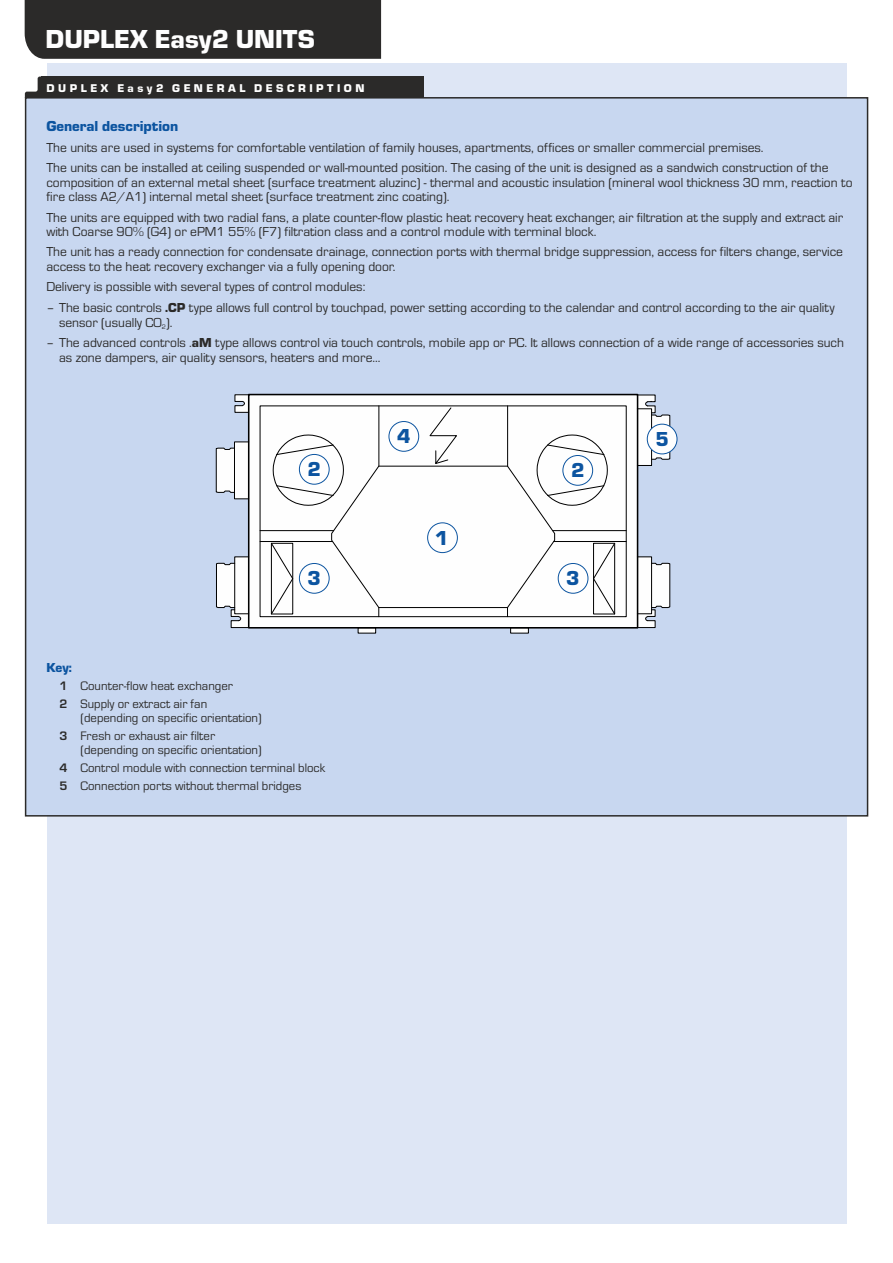
<style>
.page{position:relative;width:893px;height:1263px;background:#fff}
.page>*{position:absolute;margin:0;border:0;box-sizing:border-box;transform-origin:0 0}
.t1{font:27px "Eurostile TEE Blac";color:#fefefe}
.t2{font:21px "Eurostile TEE Blac";color:#0c54a0}
.t3{font:15px "Eurostile TEE Blac";color:#0c54a0}
.t4{font:13.5px/14.5px "Eurostile TEE";color:#2b2a29}
.t5{font:13.5px "Eurostile TEE Blac";color:#0c54a0}
.t6{font:12.75px/18px "Eurostile TEE";color:#2b2a29}
.t7{font:11.7px "Eurostile TEE Blac";letter-spacing:.3em;color:#fefefe}
.s1{font-family:"Eurostile TEE Blac"}
.s2{font-weight:700}
</style>
<div class="page">
<div style="left:47px;top:63px;width:799px;height:1160px;background:#dee6f5"></div>
<div style="left:24px;top:96px;width:845px;height:721px;background:#c8d7f0"></div>
<svg style="left:25px;top:77px;width:16px;height:21px"></svg>
<div style="left:41px;top:77px;width:383px;height:21px;background:#2b2a29"></div>
<div style="left:25px;top:0;width:356px;height:59px;background:#2b2a29"></div>
<svg style="left:216px;top:395px;width:454px;height:238px;background:#d3dae6"></svg>
<hr style="left:260px;top:541px;width:73px;height:1px;background:#000">
<hr style="left:260px;top:530px;width:74px;height:1px;background:#000">
<svg style="left:216px;top:447px;width:18px;height:46px"></svg>
<div style="left:234px;top:442px;width:15px;height:57px;border:1px solid #000"></div>
<svg style="left:234px;top:394px;width:15px;height:19px"></svg>
<div style="left:234px;top:556px;width:15px;height:58px;border:1px solid #000"></div>
<svg style="left:216px;top:563px;width:33px;height:65px;background:#d5d8dc"></svg>
<div style="left:510px;top:627px;width:19px;height:6px;border:1px solid #000"></div>
<svg style="left:270px;top:394px;width:400px;height:234px;background:#eeeff0"></svg>
<div style="left:427px;top:522px;width:31px;height:31px;background:#fefefe;border:1px solid #0c54a0;border-radius:50%"></div>
<div style="left:299px;top:454px;width:31px;height:31px;background:#fefefe;border:1px solid #0c54a0;border-radius:50%"></div>
<div style="left:299px;top:563px;width:31px;height:31px;background:#fefefe;border:1px solid #0c54a0;border-radius:50%"></div>
<div style="left:647px;top:424px;width:30px;height:30px;background:#fefefe;border:1px solid #0c54a0;border-radius:50%"></div>
<div style="left:389px;top:421px;width:30px;height:31px;background:#fefefe;border:1px solid #0c54a0;border-radius:50%"></div>
<div style="left:562px;top:455px;width:31px;height:31px;background:#fefefe;border:1px solid #0c54a0;border-radius:50%"></div>
<div style="left:558px;top:563px;width:30px;height:31px;background:#fefefe;border:1px solid #0c54a0;border-radius:50%"></div>
<h1 class="t1" style="left:46px;top:30px;width:271px">DUPLEX Easy2 UNITS</h1>
<p class="t7" style="left:47px;top:84px;width:319px">DUPLEX Easy2 GENERAL DESCRIPTION</p>
<p class="t3" style="left:46px;top:121px;width:133px">General description</p>
<p class="t4" style="left:46px;top:139px;width:784px;line-height:20.4px">The units are used in systems for comfortable ventilation of family houses, apartments, offices or smaller commercial premises.<br>The units can be installed at ceiling suspended or wall-mounted position. The casing of the unit is designed as a sandwich construction of the</p>
<p class="t4" style="left:46px;top:176px;width:808px">composition of an external metal sheet (surface treatment aluzinc) - thermal and acoustic insulation (mineral wool thickness 30 mm, reaction to fire class A2/A1) internal metal sheet (surface treatment zinc coating).</p>
<p class="t4" style="left:46px;top:211px;width:798px">The units are equipped with two radial fans, a plate counter-flow plastic heat recovery heat exchanger, air filtration at the supply and extract air with Coarse 90% (G4) or ePM1 55% (F7) filtration class and a control module with terminal block.</p>
<p class="t4" style="left:46px;top:246px;width:798px">The unit has a ready connection for condensate drainage, connection ports with thermal bridge suppression, access for filters change, service access to the heat recovery exchanger via a fully opening door.</p>
<p class="t4" style="left:46px;top:281px;width:321px">Delivery is possible with several types of control modules:</p>
<p class="t4" style="left:59px;top:302px;width:777px;text-indent:-13px">– The basic controls <span class="s1">.CP</span> type allows full control by touchpad, power setting according to the calendar and control according to the air quality sensor (usually CO ).<sub>2</sub></p>
<p class="t4" style="left:59px;top:337px;width:786px;text-indent:-13px">– The advanced controls .<span class="s1">aM</span> type allows control via touch controls, mobile app or PC. It allows connection of a wide range of accessories such as zone dampers, air quality sensors, heaters and more...</p>
<h2 class="t2" style="left:308px;top:462px;width:15px">2</h2>
<h2 class="t2" style="left:307px;top:571px;width:15px">3</h2>
<p class="t5" style="left:47px;top:663px;width:27px">Key:</p>
<p class="t6" style="left:60px;top:678px;width:175px"><span class="s2">1</span> Counter-flow heat exchanger<br><span class="s2">2</span> Supply or extract air fan</p>
<p class="t6" style="left:60px;top:710px;width:204px;text-indent:21px">(depending on specific orientation)<br><span class="s2">3</span> Fresh or exhaust air filter</p>
<p class="t6" style="left:60px;top:742px;width:267px;text-indent:21px">(depending on specific orientation)<br><span class="s2">4</span> Control module with connection terminal block<br><span class="s2">5</span> Connection ports without thermal bridges</p>
<h2 class="t2" style="left:397px;top:429px;width:15px">4</h2>
<h2 class="t2" style="left:656px;top:432px;width:15px">5</h2>
<h2 class="t2" style="left:571px;top:463px;width:15px">2</h2>
<h2 class="t2" style="left:435px;top:531px;width:15px">1</h2>
<h2 class="t2" style="left:566px;top:571px;width:15px">3</h2>
</div>
